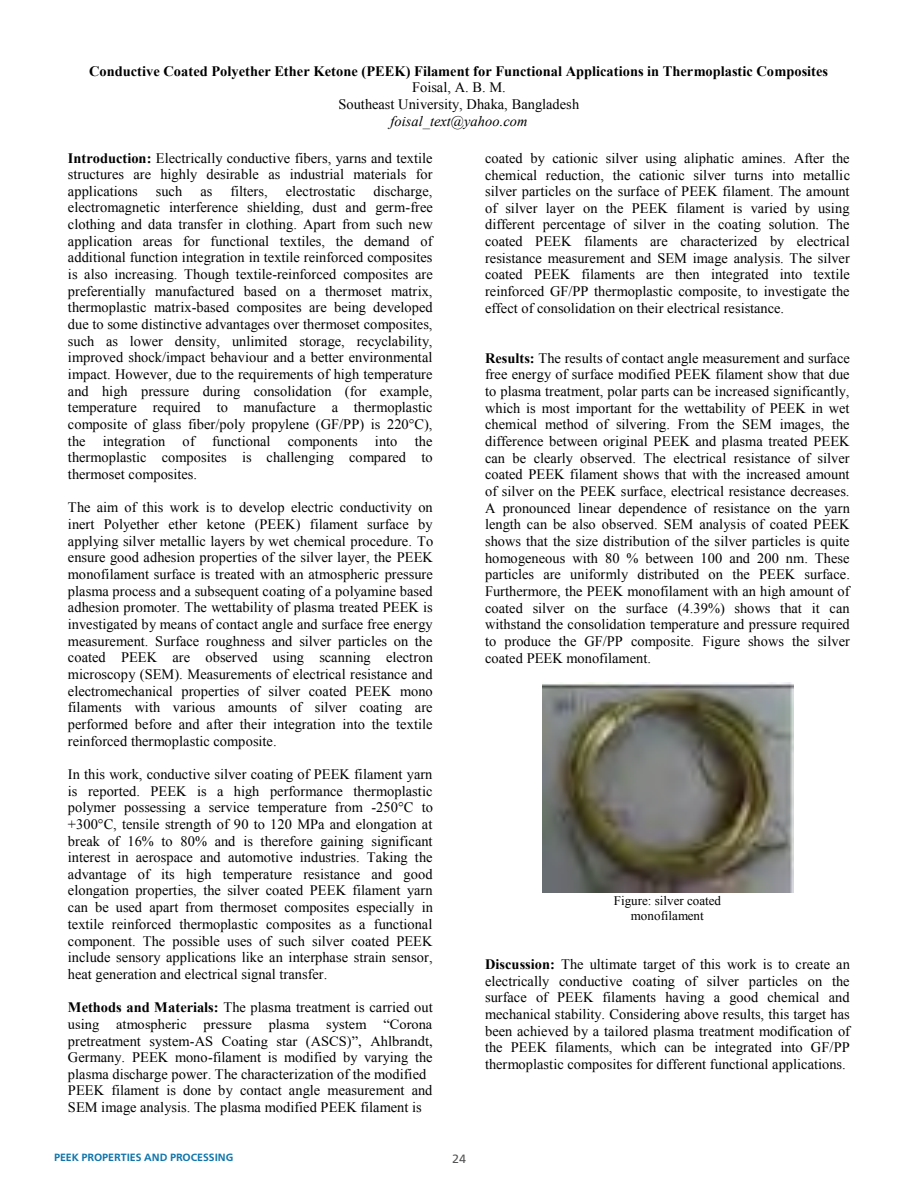
<style>
.page{position:relative;width:918px;height:1188px;background:#fff}
.page>*{position:absolute;margin:0;border:0;box-sizing:border-box;transform-origin:0 0}
.t1{font:14.4px/16.6px "Times New Roman";color:#000;text-align:justify}
.t2{font:700 14.4px "Times New Roman";color:#000}
.t3{font:italic 14.4px "Times New Roman";color:#000}
.t4{font:13.05px/15px "Times New Roman";color:#000;text-align:center}
.t5{font:12px "Frutiger Neue LT Pro";color:#4f4f51}
.t6{font:700 10.5px "Frutiger Neue LT Pro";color:#0d74ac}
.s1{font-weight:700}
</style>
<div class="page">
<img style="left:543px;top:682px;width:251px;height:211px">
<p class="t2" style="left:89px;top:62px;width:740px">Conductive Coated Polyether Ether Ketone (PEEK) Filament for Functional Applications in Thermoplastic Composites</p>
<p class="t1" style="left:338px;top:79px;width:242px;text-align:center">Foisal, A. B. M.<br>Southeast University, Dhaka, Bangladesh</p>
<p class="t3" style="left:391px;top:111px;width:138px">foisal_text@yahoo.com</p>
<p class="t1" style="left:68px;top:149px;width:366px"><span class="s1">Introduction:</span> Electrically conductive fibers, yarns and textile structures are highly desirable as industrial materials for applications such as</p>
<p class="t1" style="left:485px;top:149px;width:366px">coated by cationic silver using aliphatic amines. After the chemical reduction, the cationic silver turns into metallic silver particles on the surface of PEEK filament. The amount of silver layer on the PEEK filament is varied by using different percentage of silver in the coating solution. The coated PEEK filaments are characterized by electrical resistance measurement and SEM image analysis. The silver coated PEEK filaments are then integrated into textile reinforced GF/PP thermoplastic composite, to investigate the effect of consolidation on their electrical resistance.</p>
<p class="t1" style="left:485px;top:349px;width:366px"><span class="s1">Results:</span> The results of contact angle measurement and surface free energy of surface modified PEEK filament show that due to plasma treatment, polar parts can be increased significantly, which is most important for the wettability of PEEK in wet chemical method of silvering. From the SEM images, the difference between original PEEK and plasma treated PEEK can be clearly observed. The electrical resistance of silver coated PEEK filament shows that with the increased amount of silver on the PEEK surface, electrical resistance decreases.<br>A pronounced linear dependence of resistance on the yarn length can be also observed. SEM analysis of coated PEEK shows that the size distribution of the silver particles is quite homogeneous with 80 % between 100 and 200 nm. These particles are uniformly distributed on the PEEK surface.<br>Furthermore, the PEEK monofilament with an high amount of coated silver on the surface (4.39%) shows that it can withstand the consolidation temperature and pressure required to produce the GF/PP composite. Figure shows the silver coated PEEK monofilament.</p>
<p class="t1" style="left:68px;top:182px;width:366px;text-indent:306px">discharge, electromagnetic interference shielding, dust and germ-free clothing and data transfer in clothing. Apart from such new application areas for functional textiles, the demand of additional function integration in textile reinforced composites is also increasing. Though textile-reinforced composites are preferentially manufactured based on a thermoset matrix, thermoplastic matrix-based composites are being developed due to some distinctive advantages over thermoset composites, such as lower density, unlimited storage, recyclability, improved shock/impact behaviour and a better environmental impact. However, due to the requirements of high temperature and high pressure during consolidation (for example, temperature required to manufacture a thermoplastic composite of glass fiber/poly propylene (GF/PP) is 220°C), the integration of functional components into the thermoplastic composites is challenging compared to thermoset composites.</p>
<p class="t1" style="left:68px;top:499px;width:367px">The aim of this work is to develop electric conductivity on inert Polyether ether ketone (PEEK) filament surface by applying silver metallic layers by wet chemical procedure. To ensure good adhesion properties of the silver layer, the PEEK monofilament surface is treated with an atmospheric pressure plasma process and a subsequent coating of a polyamine based adhesion promoter. The wettability of plasma treated PEEK is investigated by means of contact angle and surface free energy measurement. Surface roughness and silver particles on the coated PEEK are observed using scanning electron microscopy (SEM). Measurements of electrical resistance and electromechanical properties of silver coated PEEK mono filaments with various amounts of silver coating are performed before and after their integration into the textile reinforced thermoplastic composite.</p>
<p class="t1" style="left:68px;top:765px;width:367px">In this work, conductive silver coating of PEEK filament yarn is reported. PEEK is a high performance thermoplastic polymer possessing a service temperature from -250°C to +300°C, tensile strength of 90 to 120 MPa and elongation at break of 16% to 80% and is therefore gaining significant interest in aerospace and automotive industries. Taking the advantage of its high temperature resistance and good elongation properties, the silver coated PEEK filament yarn can be used apart from thermoset composites especially in textile reinforced thermoplastic composites as a functional component. The possible uses of such silver coated PEEK include sensory applications like an interphase strain sensor, heat generation and electrical signal transfer.</p>
<p class="t1" style="left:68px;top:999px;width:366px;text-align:left"><span class="s1">Methods and Materials:</span> The plasma treatment is carried out using atmospheric pressure plasma system “Corona pretreatment system-AS Coating star (ASCS)”, Ahlbrandt, Germany. PEEK mono-filament is modified by varying the plasma discharge power. The characterization of the modified PEEK filament is done by contact angle measurement and SEM image analysis. The plasma modified PEEK filament is</p>
<p class="t1" style="left:230px;top:182px;width:39px">filters,</p>
<p class="t1" style="left:286px;top:182px;width:71px">electrostatic</p>
<p class="t4" style="left:614px;top:893px;width:109px">Figure: silver coated monofilament</p>
<p class="t1" style="left:485px;top:956px;width:366px"><span class="s1">Discussion:</span> The ultimate target of this work is to create an electrically conductive coating of silver particles on the surface of PEEK filaments having a good chemical and mechanical stability. Considering above results, this target has been achieved by a tailored plasma treatment modification of the PEEK filaments, which can be integrated into GF/PP thermoplastic composites for different functional applications.</p>
<p class="t6" style="left:54px;top:1152px;width:181px">PEEK PROPERTIES AND PROCESSING</p>
<p class="t5" style="left:452px;top:1151px;width:15px">24</p>
</div>
